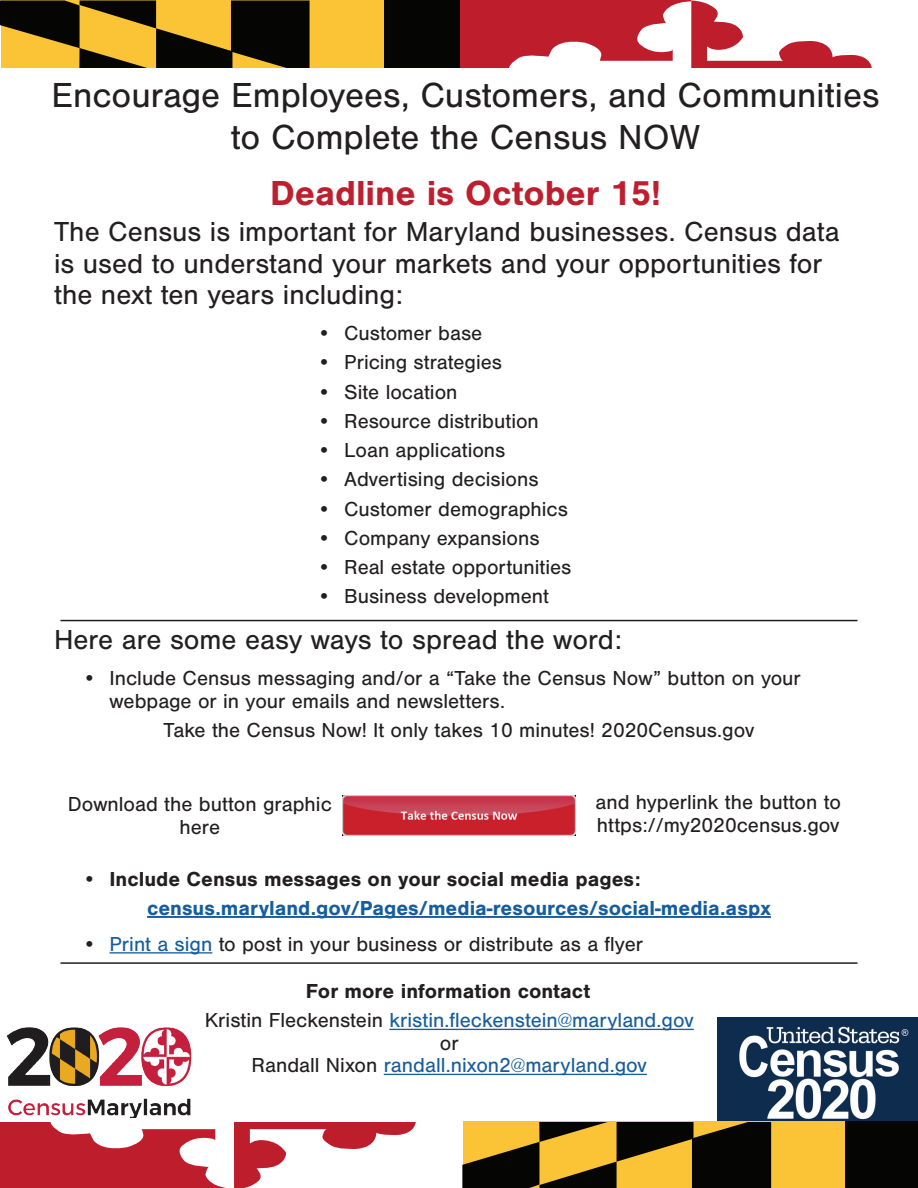
<style>
.page{position:relative;width:918px;height:1188px;background:#fff}
.page>*{position:absolute;margin:0;border:0;box-sizing:border-box;transform-origin:0 0}
.t1{font:36px/42px "Nimbus San";color:#231f20;text-align:center}
.t2{font:700 36px "Nimbus San";color:#be1f2e}
.t3{font:28.5px/31.5px "Nimbus San";color:#231f20}
.t4{font:21px/22.5px "Nimbus San";color:#231f20}
.t5{font:21px/29.2px "Nimbus San";color:#175d9e;text-align:center}
.t6{font:700 21px "Nimbus San";color:#175d9e}
.t7{font:700 21px "Nimbus San";color:#231f20}
.s1{color:#175d9e}
.s2{font-weight:700;color:#231f20}
.s3{color:#231f20}
</style>
<div class="page">
<div style="left:1px;top:0;width:459px;height:68px;background:#fbc336"></div>
<svg style="left:460px;top:0;width:412px;height:68px"></svg>
<svg style="left:0;top:0;width:310px;height:68px"></svg>
<div style="left:384px;top:0;width:76px;height:68px;background:#050504"></div>
<div style="left:463px;top:1122px;width:455px;height:66px;background:#fbc336"></div>
<svg style="left:0;top:1122px;width:416px;height:66px"></svg>
<svg style="left:462px;top:1122px;width:309px;height:66px"></svg>
<div style="left:846px;top:1122px;width:72px;height:66px;background:#050504"></div>
<img style="left:6px;top:1027px;width:186px;height:91px">
<img style="left:717px;top:1018px;width:201px;height:103px">
<hr style="left:60px;top:620px;width:798px;height:1px;background:#231f20">
<hr style="left:60px;top:962px;width:798px;height:2px;background:#231f20">
<hr style="left:147px;top:916px;width:624px;height:2px;background:#175d9e">
<hr style="left:110px;top:952px;width:102px;height:2px;background:#175d9e">
<img style="left:342px;top:795px;width:234px;height:41px">
<hr style="left:389px;top:1029px;width:305px;height:1px;background:#175d9e">
<hr style="left:384px;top:1074px;width:263px;height:1px;background:#175d9e">
<h1 class="t1" style="left:51px;top:75px;width:830px">Encourage Employees, Customers, and Communities to Complete the Census NOW</h1>
<h1 class="t2" style="left:270px;top:173px;width:392px">Deadline is October 15!</h1>
<h2 class="t3" style="left:54px;top:216px;width:787px">The Census is important for Maryland businesses. Census data is used to understand your markets and your opportunities for the next ten years including:</h2>
<p class="t4" style="left:317px;top:322px;width:167px">• Customer base</p>
<p class="t4" style="left:317px;top:352px;width:186px">• Pricing strategies</p>
<p class="t4" style="left:317px;top:381px;width:142px">• Site location</p>
<p class="t4" style="left:317px;top:410px;width:223px">• Resource distribution</p>
<p class="t4" style="left:317px;top:439px;width:190px">• Loan applications</p>
<p class="t4" style="left:317px;top:469px;width:223px">• Advertising decisions</p>
<p class="t4" style="left:317px;top:498px;width:252px">• Customer demographics</p>
<p class="t4" style="left:317px;top:527px;width:224px">• Company expansions</p>
<p class="t4" style="left:317px;top:556px;width:256px">• Real estate opportunities</p>
<p class="t4" style="left:317px;top:586px;width:233px">• Business development</p>
<h2 class="t3" style="left:54px;top:625px;width:569px">Here are some easy ways to spread the word:</h2>
<p class="t4" style="left:110px;top:667px;width:693px;text-indent:-27px">• Include Census messaging and/or a “Take the Census Now” button on your webpage or in your emails and newsletters.</p>
<p class="t4" style="left:164px;top:719px;width:592px">Take the Census Now! It only takes 10 minutes! 2020Census.gov</p>
<p class="t4" style="left:68px;top:793px;width:265px;text-align:center">Download the button graphic here</p>
<p class="t4" style="left:595px;top:792px;width:247px">and hyperlink the button to https://my2020census.gov</p>
<p class="t7" style="left:82px;top:867px;width:560px">• Include Census messages on your social media pages:</p>
<p class="t6" style="left:147px;top:896px;width:625px">census.maryland.gov/Pages/media-resources/social-media.aspx</p>
<p class="t4" style="left:82px;top:933px;width:562px">• <span class="s1">Print a sign</span> to post in your business or distribute as a flyer</p>
<p class="t5" style="left:205px;top:977px;width:491px"><span class="s2">For more information contact<br></span><span class="s3">Kristin Fleckenstein</span> kristin.fleckenstein@maryland.gov</p>
<p class="t5" style="left:252px;top:1032px;width:397px;line-height:22.5px"><span class="s3">or<br>Randall Nixon</span> randall.nixon2@maryland.gov</p>
</div>
